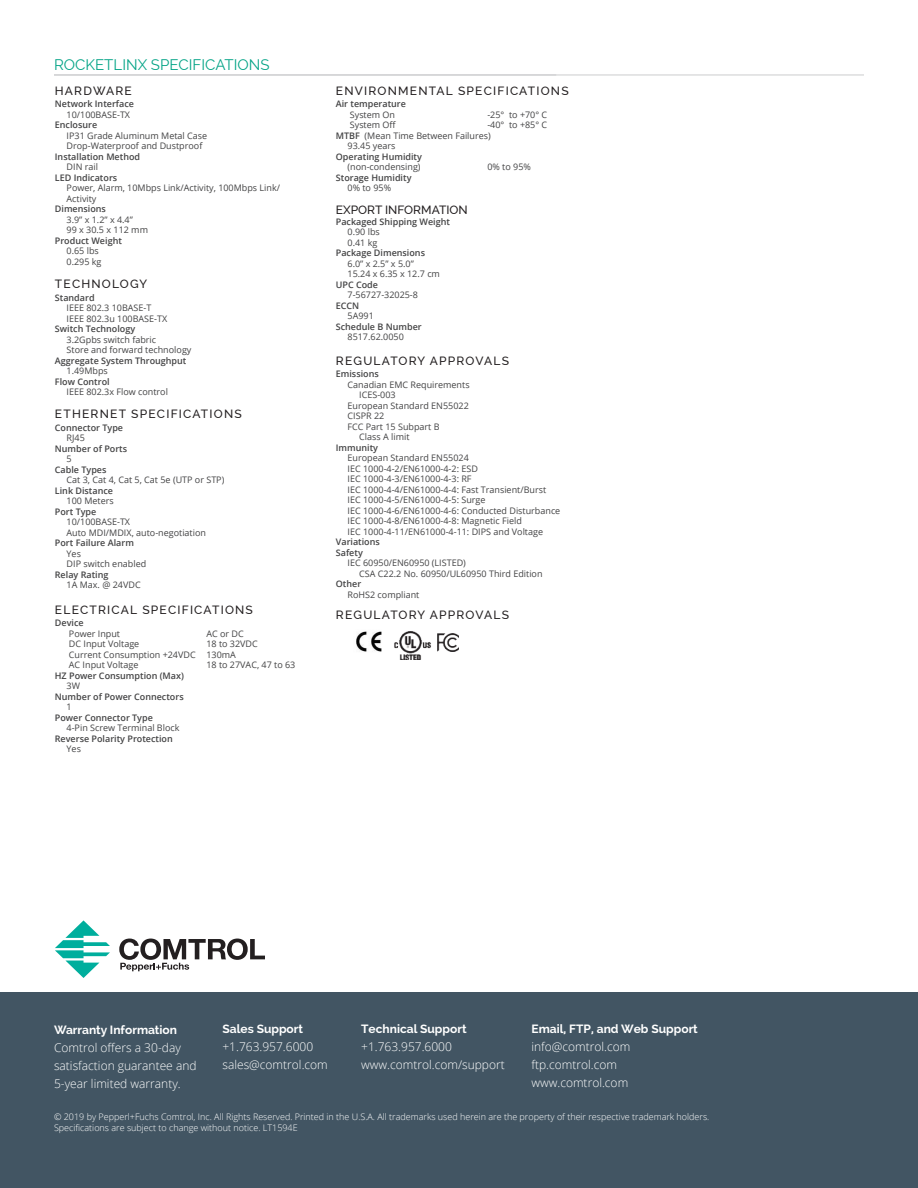
<style>
.page{position:relative;width:918px;height:1188px;background:#fff}
.page>*{position:absolute;margin:0;border:0;box-sizing:border-box;transform-origin:0 0}
.t1{font:15px "Raleway";color:#05a487}
.t2{font:300 12px/18px "Open Sans";color:#fff}
.t3{font:500 12px "Raleway";letter-spacing:.1em;color:#231f20}
.t4{font:700 12px "Raleway";color:#fff}
.t5{font:500 12px "Raleway";color:#231f20}
.t6{font:9px/10.5px "Open Sans";color:#434344}
.t7{font:600 9px/10.5px "Open Sans";color:#434344}
.t8{font:300 9px/10.8px "Open Sans";color:#fff}
.s1{font-weight:600}
</style>
<div class="page">
<div style="left:0;top:993px;width:918px;height:195px;background:#425563"></div>
<svg style="left:119px;top:939px;width:146px;height:32px"></svg>
<svg style="left:55px;top:920px;width:55px;height:58px"></svg>
<hr style="left:54px;top:75px;width:810px;height:1px;background:#cbccce">
<img style="left:356px;top:631px;width:26px;height:21px">
<img style="left:394px;top:631px;width:37px;height:28px">
<img style="left:438px;top:634px;width:21px;height:17px">
<h1 class="t1" style="left:54px;top:56px;width:217px">ROCKETLINX SPECIFICATIONS</h1>
<h2 class="t3" style="left:55px;top:84px;width:79px">HARDWARE</h2>
<p class="t7" style="left:55px;top:100px;width:81px">Network Interface</p>
<p class="t6" style="left:67px;top:110px;width:65px">10/100BASE-TX</p>
<p class="t7" style="left:55px;top:121px;width:44px">Enclosure</p>
<p class="t6" style="left:67px;top:131px;width:142px">IP31 Grade Aluminum Metal Case<br>Drop-Waterproof and Dustproof</p>
<p class="t7" style="left:55px;top:152px;width:87px">Installation Method</p>
<p class="t6" style="left:67px;top:163px;width:33px">DIN rail</p>
<p class="t7" style="left:55px;top:173px;width:64px">LED Indicators</p>
<p class="t6" style="left:67px;top:184px;width:215px">Power, Alarm, 10Mbps Link/Activity, 100Mbps Link/<br>Activity</p>
<p class="t7" style="left:55px;top:205px;width:53px">Dimensions</p>
<p class="t6" style="left:67px;top:215px;width:83px">3.9” x 1.2” x 4.4”<br>99 x 30.5 x 112 mm</p>
<p class="t7" style="left:55px;top:236px;width:69px">Product Weight</p>
<p class="t6" style="left:67px;top:247px;width:36px">0.65 lbs<br>0.295 kg</p>
<h2 class="t3" style="left:55px;top:277px;width:94px">TECHNOLOGY</h2>
<p class="t7" style="left:55px;top:293px;width:41px">Standard</p>
<p class="t6" style="left:67px;top:304px;width:102px">IEEE 802.3 10BASE-T<br>IEEE 802.3u 100BASE-TX</p>
<p class="t7" style="left:55px;top:325px;width:82px">Switch Technology</p>
<p class="t6" style="left:67px;top:335px;width:126px">3.2Gpbs switch fabric<br>Store and forward technology</p>
<p class="t7" style="left:55px;top:356px;width:133px">Aggregate System Throughput</p>
<p class="t6" style="left:67px;top:367px;width:43px">1.49Mbps</p>
<p class="t7" style="left:55px;top:377px;width:56px">Flow Control</p>
<p class="t6" style="left:67px;top:388px;width:103px">IEEE 802.3x Flow control</p>
<h2 class="t3" style="left:55px;top:407px;width:188px">ETHERNET SPECIFICATIONS</h2>
<p class="t7" style="left:55px;top:423px;width:70px">Connector Type</p>
<p class="t6" style="left:67px;top:434px;width:20px">RJ45</p>
<p class="t7" style="left:55px;top:444px;width:74px">Number of Ports</p>
<p class="t6" style="left:67px;top:455px;width:7px">5</p>
<p class="t7" style="left:55px;top:465px;width:53px">Cable Types</p>
<p class="t6" style="left:67px;top:476px;width:159px">Cat 3, Cat 4, Cat 5, Cat 5e (UTP or STP)</p>
<p class="t7" style="left:55px;top:486px;width:60px">Link Distance</p>
<p class="t6" style="left:67px;top:497px;width:49px">100 Meters</p>
<p class="t7" style="left:55px;top:507px;width:43px">Port Type</p>
<p class="t6" style="left:67px;top:518px;width:141px">10/100BASE-TX<br>Auto MDI/MDIX, auto-negotiation</p>
<p class="t7" style="left:55px;top:539px;width:81px">Port Failure Alarm</p>
<p class="t6" style="left:67px;top:549px;width:81px">Yes<br>DIP switch enabled</p>
<p class="t7" style="left:55px;top:570px;width:55px">Relay Rating</p>
<p class="t6" style="left:67px;top:581px;width:76px">1A Max. @ 24VDC</p>
<h2 class="t3" style="left:55px;top:603px;width:200px">ELECTRICAL SPECIFICATIONS</h2>
<p class="t7" style="left:55px;top:619px;width:30px">Device</p>
<p class="t6" style="left:69px;top:629px;width:53px">Power Input</p>
<p class="t6" style="left:206px;top:629px;width:39px">AC or DC</p>
<p class="t6" style="left:69px;top:640px;width:72px">DC Input Voltage</p>
<p class="t6" style="left:69px;top:640px;width:190px;text-indent:137px">18 to 32VDC<br>Current Consumption +24VDC 130mA<br>AC Input Voltage</p>
<p class="t6" style="left:206px;top:661px;width:91px">18 to 27VAC, 47 to 63</p>
<p class="t7" style="left:55px;top:671px;width:131px">HZ Power Consumption (Max)</p>
<p class="t6" style="left:67px;top:682px;width:15px">3W</p>
<p class="t7" style="left:55px;top:692px;width:130px">Number of Power Connectors</p>
<p class="t6" style="left:67px;top:703px;width:7px">1</p>
<p class="t7" style="left:55px;top:713px;width:100px">Power Connector Type</p>
<p class="t6" style="left:67px;top:724px;width:114px">4-Pin Screw Terminal Block</p>
<p class="t7" style="left:55px;top:734px;width:119px">Reverse Polarity Protection</p>
<p class="t6" style="left:67px;top:745px;width:16px">Yes</p>
<h2 class="t3" style="left:336px;top:84px;width:234px">ENVIRONMENTAL SPECIFICATIONS</h2>
<p class="t7" style="left:336px;top:100px;width:72px">Air temperature</p>
<p class="t6" style="left:350px;top:110px;width:47px">System On</p>
<p class="t6" style="left:487px;top:110px;width:61px">-25° to +70° C</p>
<p class="t6" style="left:350px;top:120px;width:48px">System Off</p>
<p class="t6" style="left:487px;top:120px;width:61px">-40° to +85° C</p>
<p class="t6" style="left:336px;top:131px;width:156px"><span class="s1">MTBF</span> (Mean Time Between Failures)</p>
<p class="t6" style="left:348px;top:142px;width:49px">93.45 years</p>
<p class="t7" style="left:336px;top:152px;width:88px">Operating Humidity</p>
<p class="t6" style="left:348px;top:163px;width:75px">(non-condensing)</p>
<p class="t6" style="left:487px;top:163px;width:45px">0% to 95%</p>
<p class="t7" style="left:336px;top:173px;width:77px">Storage Humidity</p>
<p class="t6" style="left:348px;top:184px;width:45px">0% to 95%</p>
<h2 class="t5" style="left:336px;top:203px;width:133px">EXPORT INFORMATION</h2>
<p class="t7" style="left:336px;top:217px;width:116px">Packaged Shipping Weight</p>
<p class="t6" style="left:348px;top:228px;width:34px">0.90 lbs<br>0.41 kg</p>
<p class="t7" style="left:336px;top:249px;width:91px">Package Dimensions</p>
<p class="t6" style="left:348px;top:259px;width:94px">6.0” x 2.5” x 5.0”<br>15.24 x 6.35 x 12.7 cm</p>
<p class="t7" style="left:336px;top:280px;width:44px">UPC Code</p>
<p class="t6" style="left:348px;top:291px;width:72px">7-56727-32025-8</p>
<p class="t7" style="left:336px;top:301px;width:25px">ECCN</p>
<p class="t6" style="left:348px;top:312px;width:28px">5A991</p>
<p class="t7" style="left:336px;top:322px;width:87px">Schedule B Number</p>
<p class="t6" style="left:348px;top:333px;width:58px">8517.62.0050</p>
<h2 class="t3" style="left:336px;top:354px;width:175px">REGULATORY APPROVALS</h2>
<p class="t7" style="left:336px;top:370px;width:45px">Emissions</p>
<p class="t6" style="left:348px;top:380px;width:124px">Canadian EMC Requirements</p>
<p class="t6" style="left:359px;top:391px;width:38px">ICES-003</p>
<p class="t6" style="left:348px;top:401px;width:123px">European Standard EN55022</p>
<p class="t6" style="left:348px;top:412px;width:38px">CISPR 22</p>
<p class="t6" style="left:348px;top:422px;width:94px">FCC Part 15 Subpart B</p>
<p class="t6" style="left:359px;top:433px;width:52px">Class A limit</p>
<p class="t7" style="left:336px;top:443px;width:44px">Immunity</p>
<p class="t6" style="left:348px;top:454px;width:214px">European Standard EN55024<br>IEC 1000-4-2/EN61000-4-2: ESD<br>IEC 1000-4-3/EN61000-4-3: RF<br>IEC 1000-4-4/EN61000-4-4: Fast Transient/Burst IEC 1000-4-5/EN61000-4-5: Surge<br>IEC 1000-4-6/EN61000-4-6: Conducted Disturbance IEC 1000-4-8/EN61000-4-8: Magnetic Field<br>IEC 1000-4-11/EN61000-4-11: DIPS and Voltage</p>
<p class="t7" style="left:336px;top:538px;width:46px">Variations<br>Safety</p>
<p class="t6" style="left:359px;top:559px;width:185px;text-indent:-12px">IEC 60950/EN60950 (LISTED)<br>CSA C22.2 No. 60950/UL60950 Third Edition</p>
<p class="t7" style="left:336px;top:580px;width:27px">Other</p>
<p class="t6" style="left:348px;top:590px;width:73px">RoHS2 compliant</p>
<h2 class="t3" style="left:336px;top:608px;width:175px">REGULATORY APPROVALS</h2>
<h2 class="t4" style="left:54px;top:1025px;width:125px">Warranty Information</h2>
<h2 class="t2" style="left:54px;top:1038px;width:144px">Comtrol offers a 30-day satisfaction guarantee and<br>5-year limited warranty.</h2>
<h2 class="t4" style="left:222px;top:1024px;width:82px">Sales Support</h2>
<h2 class="t2" style="left:222px;top:1039px;width:107px">+1.763.957.6000 sales@comtrol.com</h2>
<h2 class="t4" style="left:361px;top:1024px;width:107px">Technical Support</h2>
<h2 class="t2" style="left:361px;top:1039px;width:145px">+1.763.957.6000 www.comtrol.com/support</h2>
<h2 class="t4" style="left:531px;top:1024px;width:168px">Email, FTP, and Web Support</h2>
<h2 class="t2" style="left:531px;top:1039px;width:100px">info@comtrol.com ftp.comtrol.com www.comtrol.com</h2>
<p class="t8" style="left:54px;top:1112px;width:657px">© 2019 by Pepperl+Fuchs Comtrol, Inc. All Rights Reserved. Printed in the U.S.A. All trademarks used herein are the property of their respective trademark holders.<br>Specifications are subject to change without notice. LT1594E</p>
</div>
